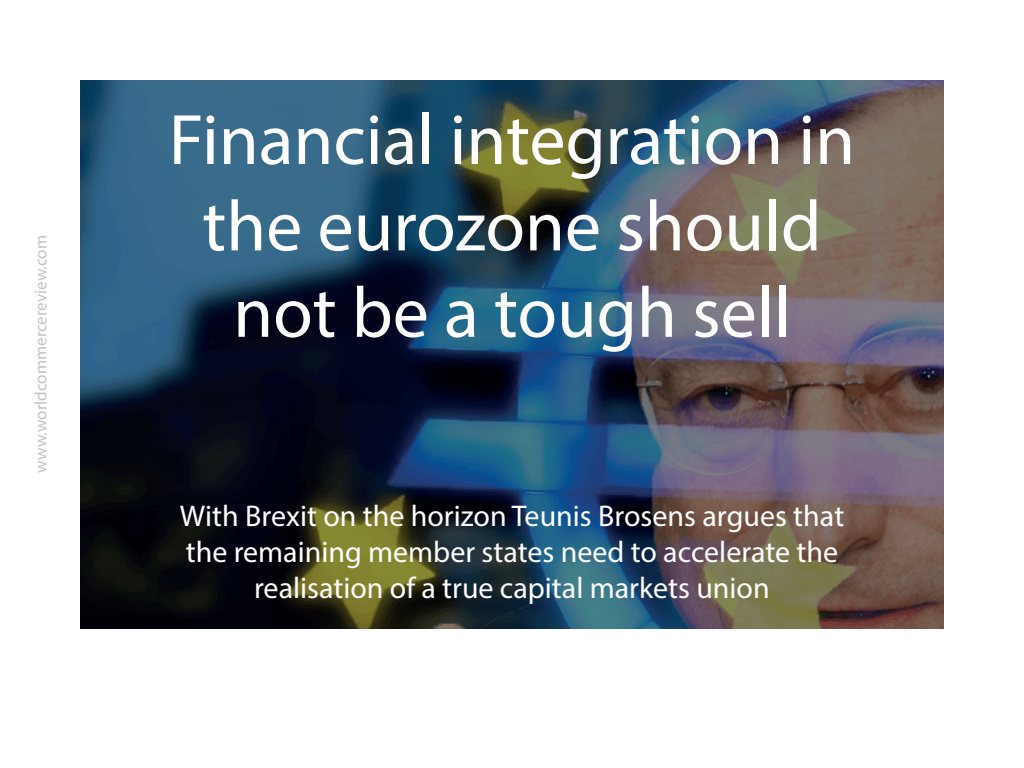
<style>
.page{position:relative;width:1024px;height:768px;background:#fff}
.page>*{position:absolute;margin:0;border:0;box-sizing:border-box;transform-origin:0 0}
.t1{font:72px/86.4px "Myriad Pro";color:#fff;text-align:center}
.t2{font:30px/36px "Myriad Pro";color:#fff;text-align:center}
.t3{font:17px "Myriad Pro";color:#c2c3c3}
</style>
<div class="page">
<img style="left:80px;top:81px;width:864px;height:548px">
<p class="t3" style="left:30px;top:473px;width:239px;rotate:-90deg">www.worldcommercereview.com</p>
<h1 class="t1" style="left:169px;top:96px;width:688px">Financial integration in the eurozone should not be a tough sell</h1>
<p class="t2" style="left:180px;top:497px;width:666px">With Brexit on the horizon Teunis Brosens argues that the remaining member states need to accelerate the realisation of a true capital markets union</p>
</div>
